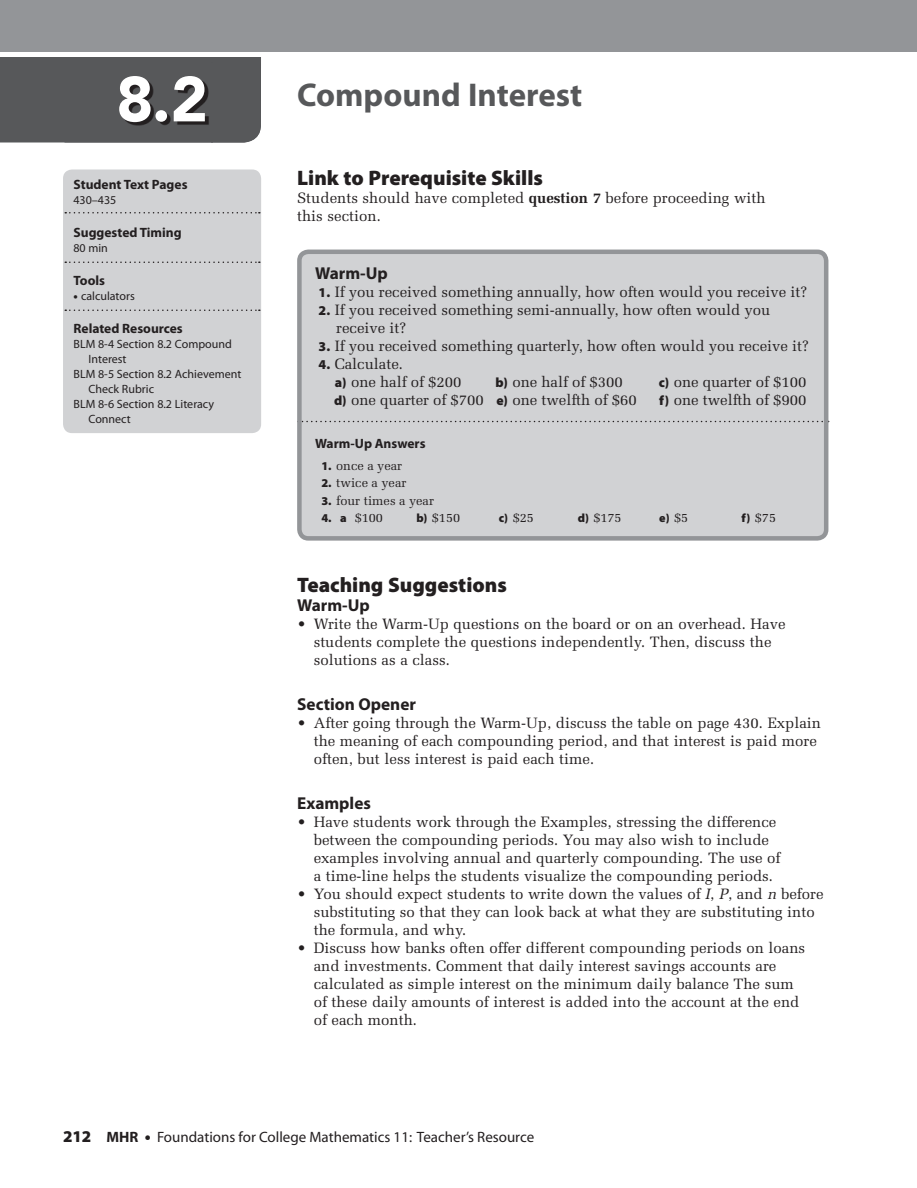
<style>
.page{position:relative;width:917px;height:1188px;background:#fff}
.page>*{position:absolute;margin:0;border:0;box-sizing:border-box;transform-origin:0 0}
.t1{font:900 63px "Avenir";color:#fff}
.t2{font:700 33px "Myriad Pro";color:#57585a}
.t3{font:900 21px "Myriad Pro";color:#231f20}
.t4{font:700 17.25px "Myriad Pro";color:#231f20}
.t5{font:15px/18px "Melior";color:#231f20}
.t6{font:15px "Myriad";color:#231f20}
.t7{font:700 13.5px "Myriad Pro";color:#231f20}
.t8{font:12.75px "Melior";color:#231f20}
.t9{font:12px "Myriad Pro";color:#231f20}
.t10{font:900 12px "Myriad Pro";color:#231f20}
.s1{font-weight:900}
.s2{font-weight:700}
.s3{font-family:"Myriad Pro";font-weight:900;font-size:13.5px}
.s4{font-family:"Myriad Pro";font-weight:900;font-size:12px}
.s5{font-family:"Melior";font-weight:400;font-size:12.75px}
.s6{font-style:italic}
.s7{font-family:"Myriad Pro";font-weight:900;font-size:16.5px}
</style>
<div class="page">
<div style="left:0;top:0;width:916px;height:52px;background:#939598"></div>
<div style="left:63px;top:170px;width:198px;height:263px;background:#d1d2d4;border-radius:9px"></div>
<svg style="left:65px;top:212px;width:195px;height:2px"></svg>
<svg style="left:65px;top:262px;width:195px;height:1px"></svg>
<svg style="left:65px;top:310px;width:195px;height:1px"></svg>
<div style="left:299px;top:252px;width:527px;height:286px;background:#d1d2d4;border-radius:9px"></div>
<svg style="left:302px;top:421px;width:521px;height:1px"></svg>
<div style="left:297px;top:250px;width:531px;height:291px;border:4px solid #939598;border-radius:9px"></div>
<svg style="left:0;top:57px;width:261px;height:86px;background:#535455"></svg>
<h1 class="t1" style="left:116px;top:61px;width:93px">8.2</h1>
<h2 class="t2" style="left:297px;top:73px;width:287px">Compound Interest</h2>
<p class="t7" style="left:74px;top:175px;width:115px">Student Text Pages</p>
<p class="t9" style="left:74px;top:192px;width:44px">430–435</p>
<p class="t7" style="left:74px;top:223px;width:110px">Suggested Timing</p>
<p class="t9" style="left:74px;top:240px;width:36px">80 min</p>
<p class="t7" style="left:74px;top:271px;width:33px">Tools</p>
<p class="t9" style="left:74px;top:288px;width:63px"><span class="s1">•</span> calculators</p>
<p class="t7" style="left:74px;top:319px;width:111px">Related Resources</p>
<p class="t9" style="left:74px;top:336px;width:160px">BLM 8-4 Section 8.2 Compound</p>
<p class="t9" style="left:88px;top:351px;width:40px">Interest</p>
<p class="t9" style="left:74px;top:366px;width:169px">BLM 8-5 Section 8.2 Achievement</p>
<p class="t9" style="left:88px;top:381px;width:67px">Check Rubric</p>
<p class="t9" style="left:74px;top:396px;width:142px">BLM 8-6 Section 8.2 Literacy</p>
<p class="t9" style="left:88px;top:411px;width:44px">Connect</p>
<h3 class="t3" style="left:297px;top:164px;width:247px">Link to Prerequisite Skills</h3>
<p class="t5" style="left:297px;top:189px;width:470px">Students should have completed <span class="s2">question 7</span> before proceeding with this section.</p>
<p class="t4" style="left:315px;top:262px;width:74px">Warm-Up</p>
<p class="t5" style="left:318px;top:283px;width:490px"><span class="s3">1.</span> If you received something annually, how often would you receive it?</p>
<p class="t5" style="left:336px;top:301px;width:436px;text-indent:-18px"><span class="s3">2.</span> If you received something semi-annually, how often would you receive it?</p>
<p class="t5" style="left:318px;top:337px;width:491px"><span class="s3">3.</span> If you received something quarterly, how often would you receive it?</p>
<p class="t5" style="left:335px;top:355px;width:128px;text-indent:-16px"><span class="s3">4.</span> Calculate.<br><span class="s3">a)</span> one half of $200</p>
<p class="t5" style="left:495px;top:373px;width:129px"><span class="s3">b)</span> one half of $300</p>
<p class="t5" style="left:659px;top:373px;width:149px"><span class="s3">c)</span> one quarter of $100</p>
<p class="t5" style="left:334px;top:391px;width:304px"><span class="s3">d)</span> one quarter of $700 <span class="s3">e)</span> one twelfth of $60</p>
<p class="t5" style="left:659px;top:391px;width:149px"><span class="s3">f)</span> one twelfth of $900</p>
<p class="t7" style="left:315px;top:435px;width:112px">Warm-Up Answers</p>
<p class="t8" style="left:321px;top:458px;width:82px"><span class="s4">1.</span> once a year</p>
<p class="t8" style="left:321px;top:475px;width:86px"><span class="s4">2.</span> twice a year</p>
<p class="t8" style="left:321px;top:493px;width:114px"><span class="s4">3.</span> four times a year</p>
<p class="t8" style="left:321px;top:510px;width:63px"><span class="s4">4. a</span> $100</p>
<p class="t8" style="left:416px;top:510px;width:45px"><span class="s4">b)</span> $150</p>
<p class="t8" style="left:499px;top:510px;width:36px"><span class="s4">c)</span> $25</p>
<p class="t8" style="left:577px;top:510px;width:45px"><span class="s4">d)</span> $175</p>
<p class="t10" style="left:659px;top:510px;width:30px">e) <span class="s5">$5</span></p>
<p class="t8" style="left:741px;top:510px;width:36px"><span class="s4">f)</span> $75</p>
<h3 class="t3" style="left:297px;top:571px;width:211px">Teaching Suggestions</h3>
<p class="t4" style="left:297px;top:594px;width:74px">Warm-Up</p>
<p class="t5" style="left:314px;top:615px;width:473px;text-indent:-16px">• Write the Warm-Up questions on the board or on an overhead. Have students complete the questions independently. Then, discuss the solutions as a class.</p>
<p class="t4" style="left:297px;top:693px;width:120px">Section Opener</p>
<p class="t5" style="left:314px;top:714px;width:509px;text-indent:-16px">• After going through the Warm-Up, discuss the table on page 430. Explain the meaning of each compounding period, and that interest is paid more often, but less interest is paid each time.</p>
<p class="t4" style="left:297px;top:792px;width:75px">Examples</p>
<p class="t5" style="left:314px;top:813px;width:468px;text-indent:-16px">• Have students work through the Examples, stressing the difference between the compounding periods. You may also wish to include examples involving annual and quarterly compounding. The use of a time-line helps the students visualize the compounding periods.</p>
<p class="t5" style="left:314px;top:885px;width:511px;text-indent:-16px">• You should expect students to write down the values of <span class="s6">I</span>, <span class="s6">P</span>, and <span class="s6">n</span> before substituting so that they can look back at what they are substituting into the formula, and why.</p>
<p class="t5" style="left:314px;top:939px;width:493px;text-indent:-16px">• Discuss how banks often offer different compounding periods on loans and investments. Comment that daily interest savings accounts are calculated as simple interest on the minimum daily balance The sum of these daily amounts of interest is added into the account at the end of each month.</p>
<p class="t6" style="left:63px;top:1129px;width:472px"><span class="s7">212</span> <span class="s2">MHR</span> <span class="s7">•</span> Foundations for College Mathematics 11: Teacher’s Resource</p>
</div>
